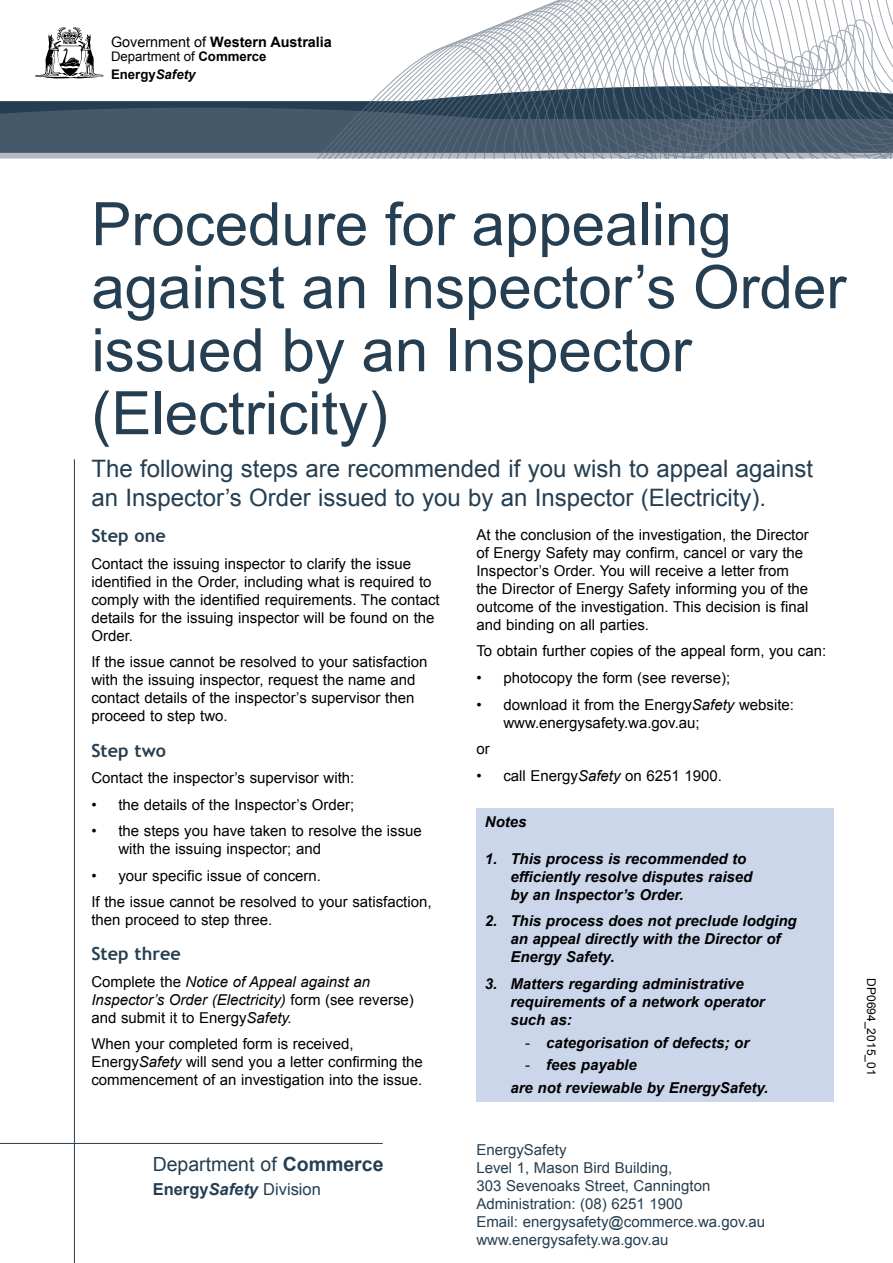
<style>
.page{position:relative;width:893px;height:1263px;background:#fff}
.page>*{position:absolute;margin:0;border:0;box-sizing:border-box;transform-origin:0 0}
.t1{font:60px/63px "Arial";color:#253e51}
.t2{font:24px/29px "Arial";color:#253e51}
.t3{font:19.5px "Arial";color:#253e51}
.Sub_Heading{font:700 18px "Trebuchet MS";color:#253e51}
.t4{font:16.5px "Arial";color:#253e51}
.text{font:15px/18px "Arial";color:#000}
.t5{font:italic 700 15px/18px "Arial";color:#000}
.text-2{font:15px/18px "Arial";color:#253e51}
.text-3{font:italic 15px/18px "Arial";color:#000}
.t6{font:700 14.4px "Arial";color:#000}
.t7{font:700 13.2px/17.4px "Arial";color:#000}
.text-4{font:12px "Arial";color:#000}
.s1{font-weight:400}
.s2{font-style:italic}
.s3{font-style:normal}
.s4{font-weight:400;font-style:normal}
.s5{font-weight:700}
.s6{font-weight:700;font-style:italic}
</style>
<div class="page">
<hr style="left:0;top:1143px;width:383px;height:1px;background:#253e51">
<hr style="left:74px;top:459px;width:1px;height:804px;background:#253e51">
<svg style="left:0;top:0;width:893px;height:159px"></svg>
<div style="left:476px;top:808px;width:357px;height:294px;background:#ccd6eb"></div>
<p class="t6" style="left:111px;top:32px;width:222px"><span class="s1">Government of</span> Western Australia</p>
<p class="t7" style="left:111px;top:48px;width:157px"><span class="s1">Department of</span> Commerce<br>Energy<span class="s2">Safety</span></p>
<p class="t1" style="left:91px;top:193px;width:756px">Procedure for appealing against an Inspector’s Order issued by an Inspector (Electricity)</p>
<p class="t2" style="left:91px;top:454px;width:723px">The following steps are recommended if you wish to appeal against an Inspector’s Order issued to you by an Inspector (Electricity).</p>
<p class="Sub_Heading" style="left:91px;top:525px;width:76px">Step one</p>
<p class="text" style="left:91px;top:555px;width:350px">Contact the issuing inspector to clarify the issue identified in the Order, including what is required to comply with the identified requirements. The contact details for the issuing inspector will be found on the Order.</p>
<p class="text" style="left:91px;top:653px;width:338px">If the issue cannot be resolved to your satisfaction with the issuing inspector, request the name and contact details of the inspector’s supervisor then proceed to step two.</p>
<p class="Sub_Heading" style="left:91px;top:739px;width:76px">Step two</p>
<p class="text" style="left:91px;top:769px;width:264px">Contact the inspector’s supervisor with:</p>
<p class="text" style="left:91px;top:795px;width:264px">• the details of the Inspector’s Order;</p>
<p class="text" style="left:118px;top:822px;width:305px;text-indent:-27px">• the steps you have taken to resolve the issue with the issuing inspector; and</p>
<p class="text" style="left:91px;top:866px;width:231px">• your specific issue of concern.</p>
<p class="text" style="left:91px;top:893px;width:342px">If the issue cannot be resolved to your satisfaction, then proceed to step three.</p>
<p class="Sub_Heading" style="left:91px;top:943px;width:91px">Step three</p>
<p class="text-3" style="left:91px;top:973px;width:324px"><span class="s3">Complete the</span> Notice of Appeal against an<br>Inspector’s Order (Electricity) <span class="s3">form (see reverse) and submit it to Energy</span>Safety.</p>
<p class="text" style="left:91px;top:1035px;width:333px">When your completed form is received,<br>Energy<span class="s2">Safety</span> will send you a letter confirming the commencement of an investigation into the issue.</p>
<p class="text" style="left:476px;top:526px;width:334px">At the conclusion of the investigation, the Director of Energy Safety may confirm, cancel or vary the Inspector’s Order. You will receive a letter from the Director of Energy Safety informing you of the outcome of the investigation. This decision is final and binding on all parties.</p>
<p class="text" style="left:476px;top:642px;width:351px">To obtain further copies of the appeal form, you can:</p>
<p class="text" style="left:476px;top:669px;width:255px">• photocopy the form (see reverse);</p>
<p class="text" style="left:503px;top:695px;width:292px;text-indent:-27px">• download it from the Energy<span class="s2">Safety</span> website: www.energysafety.wa.gov.au;</p>
<p class="text" style="left:476px;top:740px;width:15px">or</p>
<p class="text" style="left:476px;top:766px;width:247px">• call Energy<span class="s2">Safety</span> on 6251 1900.</p>
<p class="t5" style="left:485px;top:813px;width:43px">Notes</p>
<p class="t5" style="left:510px;top:850px;width:243px;text-indent:-26px">1. This process is recommended to efficiently resolve disputes raised by an Inspector’s Order.</p>
<p class="t5" style="left:510px;top:912px;width:288px;text-indent:-26px">2. This process does not preclude lodging an appeal directly with the Director of<br>Energy Safety.</p>
<p class="t5" style="left:510px;top:975px;width:256px;text-indent:-26px">3. Matters regarding administrative requirements of a network operator such as:</p>
<p class="t5" style="left:525px;top:1034px;width:226px"><span class="s4">-</span> categorisation of defects; or</p>
<p class="t5" style="left:510px;top:1054px;width:259px;line-height:22.5px;text-indent:15px"><span class="s4">-</span> fees payable<br>are not reviewable by EnergySafety.</p>
<p class="text-4" style="left:879px;top:978px;width:98px;rotate:90deg">DP0694_2015_01</p>
<p class="t3" style="left:153px;top:1152px;width:232px">Department of <span class="s5">Commerce</span></p>
<p class="t4" style="left:153px;top:1179px;width:170px"><span class="s5">Energy</span><span class="s6">Safety</span> Division</p>
<p class="text-2" style="left:476px;top:1141px;width:290px">EnergySafety<br>Level 1, Mason Bird Building,<br>303 Sevenoaks Street, Cannington<br>Administration: (08) 6251 1900<br>Email: energysafety@commerce.wa.gov.au www.energysafety.wa.gov.au</p>
</div>
